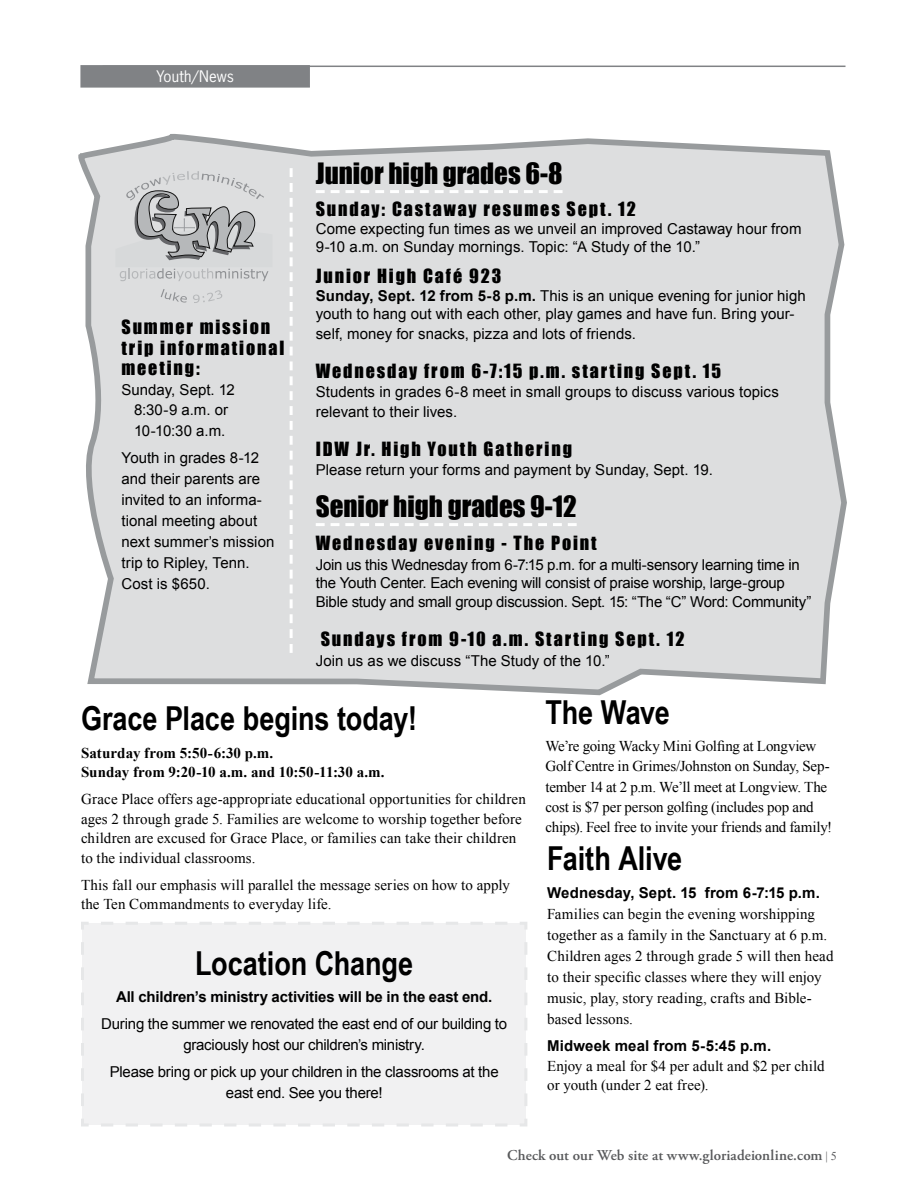
<style>
.page{position:relative;width:918px;height:1188px;background:#fff}
.page>*{position:absolute;margin:0;border:0;box-sizing:border-box;transform-origin:0 0}
.t1{font:700 33px "Arial Narrow";letter-spacing:-.005em;color:#000}
.t2{font:27px "Impact";color:#000}
.t3{font:18px/20.2px "Impact";letter-spacing:.105em;color:#000}
.t4{font:15px/21px "Arial";color:#000}
.t5{font:15px/19.5px "Times New Roman";letter-spacing:.005em;color:#000}
.t6{font:15px/20.2px "Times New Roman";letter-spacing:-.015em;color:#000}
.t7{font:15px/20.2px "Arial";letter-spacing:-.02em;color:#000;text-align:center}
.t8{font:700 15px "Arial";letter-spacing:-.005em;color:#000}
.t9{font:700 15px/19.5px "Times New Roman";color:#000}
.t10{font:600 15px "Adobe Garamond Pro";letter-spacing:.005em;color:#58595b}
.t11{font:15px "News Gothic Std";letter-spacing:.01em;color:#fff}
.s1{font-weight:700}
.s2{font-family:"Times New Roman";font-weight:400;font-size:12px}
</style>
<div class="page">
<svg style="left:78px;top:134px;width:769px;height:562px;background:#dcddde"></svg>
<hr style="left:103px;top:66px;width:743px;height:1px;background:#808285">
<div style="left:81px;top:66px;width:228px;height:21px;background:#808285"></div>
<div style="left:80px;top:65px;width:230px;height:23px;border:2px solid #808285"></div>
<svg style="left:115px;top:171px;width:157px;height:110px;background:#c4c5c6"></svg>
<svg style="left:161px;top:289px;width:26px;height:14px"></svg>
<svg style="left:193px;top:290px;width:29px;height:13px"></svg>
<svg style="left:290px;top:168px;width:3px;height:485px"></svg>
<div style="left:81px;top:922px;width:446px;height:205px;background:#f1f1f2"></div>
<svg style="left:316px;top:190px;width:247px;height:3px"></svg>
<svg style="left:316px;top:523px;width:261px;height:3px"></svg>
<p class="t11" style="left:156px;top:67px;width:79px">Youth/News</p>
<p class="t3" style="left:122px;top:317px;width:164px">Summer mission trip informational meeting:</p>
<p class="t4" style="left:122px;top:380px;width:115px;line-height:20.2px;text-align:center">Sunday, Sept. 12<br>8:30-9 a.m. or<br>10-10:30 a.m.</p>
<p class="t4" style="left:122px;top:448px;width:154px">Youth in grades 8-12 and their parents are invited to an informa&shy;tional meeting about next summer’s mission trip to Ripley, Tenn.<br>Cost is $650.</p>
<h2 class="t2" style="left:316px;top:153px;width:248px">Junior high grades 6-8</h2>
<p class="t3" style="left:316px;top:198px;width:322px">Sunday: Castaway resumes Sept. 12</p>
<p class="t4" style="left:316px;top:219px;width:487px;line-height:18px">Come expecting fun times as we unveil an improved Castaway hour from<br>9-10 a.m. on Sunday mornings. Topic: “A Study of the 10.”</p>
<p class="t3" style="left:316px;top:265px;width:187px">Junior High Café 923</p>
<p class="t4" style="left:316px;top:287px;width:491px;line-height:18px"><span class="s1">Sunday, Sept. 12 from 5-8 p.m.</span> This is an unique evening for junior high youth to hang out with each other, play games and have fun. Bring your-</p>
<p class="t4" style="left:316px;top:323px;width:322px">self, money for snacks, pizza and lots of friends.</p>
<p class="t3" style="left:316px;top:360px;width:407px">Wednesday from 6-7:15 p.m. starting Sept. 15</p>
<p class="t4" style="left:316px;top:382px;width:465px;line-height:19.5px">Students in grades 6-8 meet in small groups to discuss various topics relevant to their lives.</p>
<p class="t3" style="left:316px;top:438px;width:258px">IDW Jr. High Youth Gathering</p>
<p class="t4" style="left:316px;top:459px;width:399px">Please return your forms and payment by Sunday, Sept. 19.</p>
<h2 class="t2" style="left:316px;top:486px;width:262px">Senior high grades 9-12</h2>
<p class="t3" style="left:316px;top:532px;width:283px">Wednesday evening - The Point</p>
<p class="t4" style="left:316px;top:555px;width:486px;line-height:18px">Join us this Wednesday from 6-7:15 p.m. for a multi-sensory learning time in the Youth Center. Each evening will consist of praise worship, large-group</p>
<p class="t7" style="left:316px;top:592px;width:497px">Bible study and small group discussion. Sept. 15: “The “C” Word: Community”</p>
<p class="t3" style="left:321px;top:628px;width:365px">Sundays from 9-10 a.m. Starting Sept. 12</p>
<p class="t4" style="left:316px;top:650px;width:296px">Join us as we discuss “The Study of the 10.”</p>
<h1 class="t1" style="left:81px;top:694px;width:338px">Grace Place begins today!</h1>
<p class="t9" style="left:81px;top:743px;width:305px">Saturday from 5:50-6:30 p.m.<br>Sunday from 9:20-10 a.m. and 10:50-11:30 a.m.</p>
<p class="t5" style="left:81px;top:789px;width:446px">Grace Place offers age-appropriate educational opportunities for children ages 2 through grade 5. Families are welcome to worship together before children are excused for Grace Place, or families can take their children to the individual classrooms.</p>
<p class="t5" style="left:81px;top:875px;width:431px">This fall our emphasis will parallel the message series on how to apply the Ten Commandments to everyday life.</p>
<h1 class="t1" style="left:195px;top:938px;width:220px">Location Change</h1>
<p class="t8" style="left:116px;top:986px;width:378px">All children’s ministry activities will be in the east end.</p>
<p class="t7" style="left:101px;top:1014px;width:407px">During the summer we renovated the east end of our building to graciously host our children’s ministry.</p>
<p class="t4" style="left:110px;top:1062px;width:390px;line-height:20.2px;text-align:center">Please bring or pick up your children in the classrooms at the east end. See you there!</p>
<h1 class="t1" style="left:545px;top:687px;width:126px">The Wave</h1>
<p class="t6" style="left:545px;top:736px;width:288px">We’re going Wacky Mini Golfing at Longview Golf Centre in Grimes/Johnston on Sunday, Sep&shy;tember 14 at 2 p.m. We’ll meet at Longview. The cost is $7 per person golfing (includes pop and chips). Feel free to invite your friends and family!</p>
<h1 class="t1" style="left:547px;top:834px;width:137px">Faith Alive</h1>
<p class="t8" style="left:547px;top:883px;width:274px">Wednesday, Sept. 15 from 6-7:15 p.m.</p>
<p class="t5" style="left:547px;top:903px;width:288px;line-height:21px">Families can begin the evening worshipping together as a family in the Sanctuary at 6 p.m.<br>Children ages 2 through grade 5 will then head to their specific classes where they will enjoy music, play, story reading, crafts and Bible&shy;based lessons.</p>
<p class="t8" style="left:547px;top:1036px;width:225px">Midweek meal from 5-5:45 p.m.</p>
<p class="t5" style="left:547px;top:1056px;width:279px">Enjoy a meal for $4 per adult and $2 per child or youth (under 2 eat free).</p>
<p class="t10" style="left:507px;top:1147px;width:331px">Check out our Web site at www.gloriadeionline.com <span class="s2">| 5</span></p>
</div>
